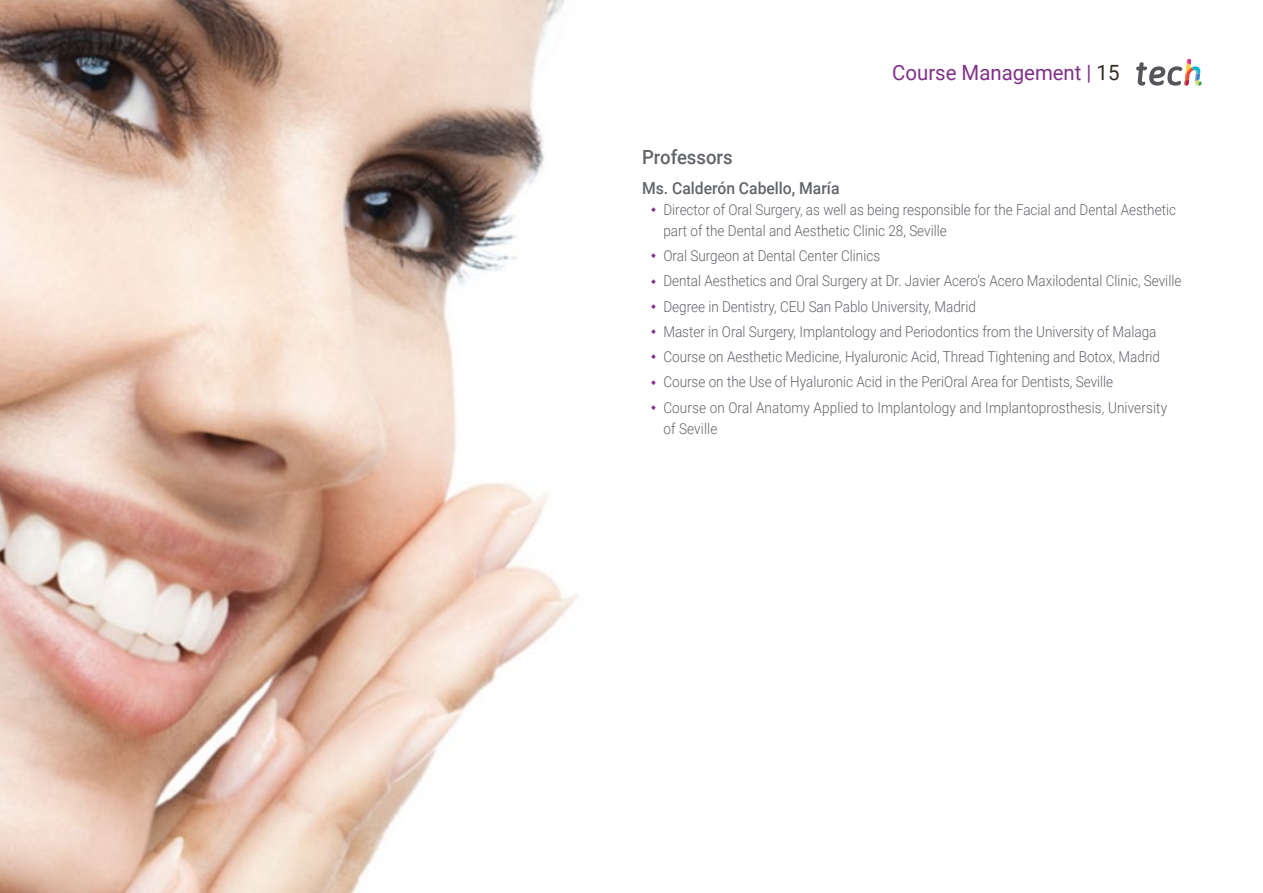
<style>
.page{position:relative;width:1263px;height:893px;background:#fff}
.page>*{position:absolute;margin:0;border:0;box-sizing:border-box;transform-origin:0 0}
.t1{font:21px "Roboto";color:#813089}
.t2{font:500 19.5px "Roboto";color:#61646a;scale:.95 1}
.t3{font:500 16.5px "Roboto";color:#61646a;scale:.95 1}
.t4{font:300 15px/25.2px "Roboto";color:#61646a;scale:.9 1}
.s1{color:#312e20}
</style>
<div class="page">
<svg style="left:1136px;top:59px;width:66px;height:27px"></svg>
<img style="left:0;top:0;width:578px;height:893px">
<h1 class="t1" style="left:892px;top:57px;width:229px">Course Management | <span class="s1">15</span></h1>
<h2 class="t2" style="left:642px;top:143px;width:97px">Professors</h2>
<p class="t3" style="left:642px;top:177px;width:209px">Ms. Calderón Cabello, María</p>
<p class="t4" style="left:663px;top:198px;width:571px;line-height:21px">Director of Oral Surgery, as well as being responsible for the Facial and Dental Aesthetic part of the Dental and Aesthetic Clinic 28, Seville</p>
<p class="t4" style="left:663px;top:243px;width:577px">Oral Surgeon at Dental Center Clinics<br>Dental Aesthetics and Oral Surgery at Dr. Javier Acero’s Acero Maxilodental Clinic, Seville Degree in Dentistry, CEU San Pablo University, Madrid<br>Master in Oral Surgery, Implantology and Periodontics from the University of Malaga Course on Aesthetic Medicine, Hyaluronic Acid, Thread Tightening and Botox, Madrid Course on the Use of Hyaluronic Acid in the PeriOral Area for Dentists, Seville<br>Course on Oral Anatomy Applied to Implantology and Implantoprosthesis, University</p>
<p class="t4" style="left:663px;top:415px;width:61px">of Seville</p>
</div>
